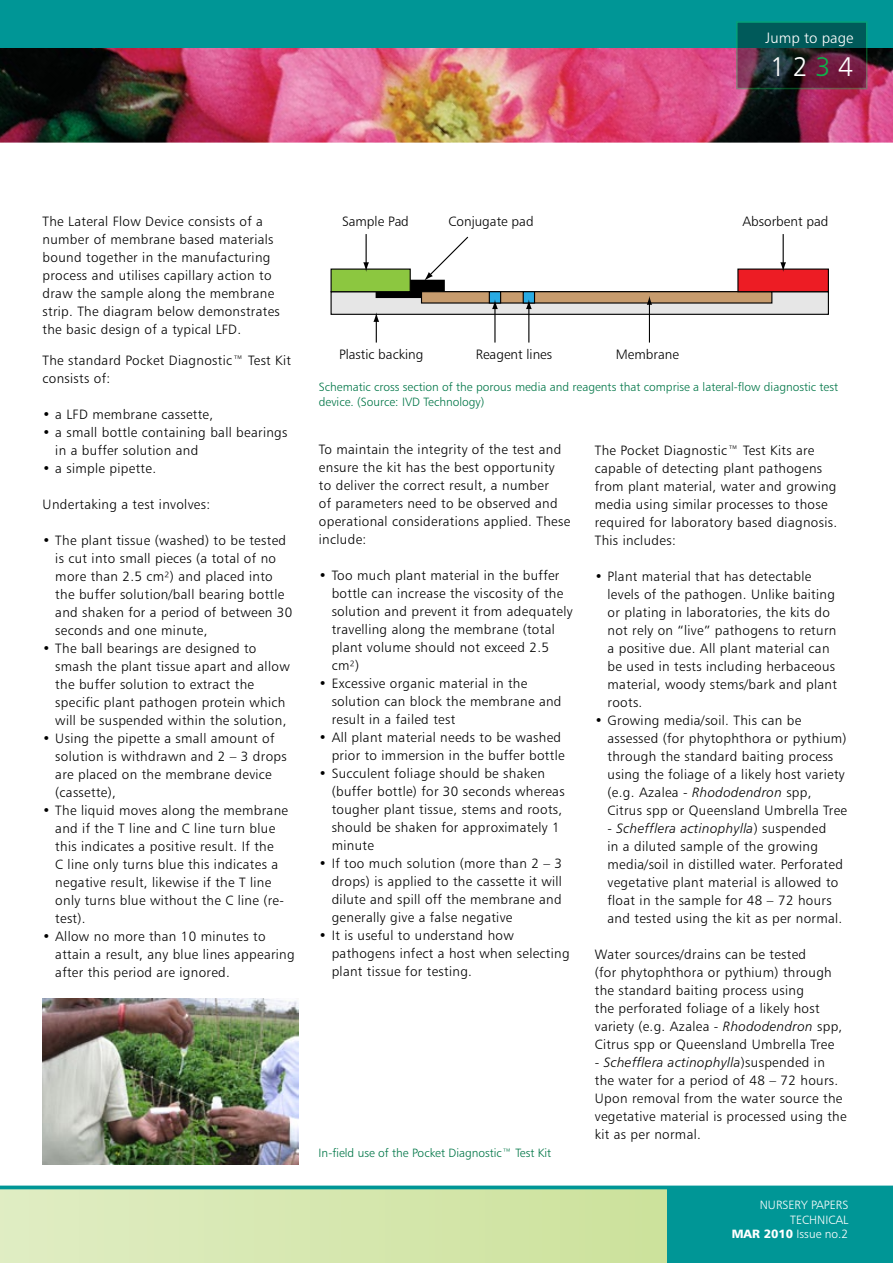
<style>
.page{position:relative;width:893px;height:1263px;background:#fff}
.page>*{position:absolute;margin:0;border:0;box-sizing:border-box;transform-origin:0 0}
.t1{font:27px "Humanist 777 BT Light B";color:#fff}
.t2{font:15px "Humanist 777 BT Light B";color:#fff}
.bulletpoints{font:13.5px/18px "Humanist 777 BT Light B";letter-spacing:.025em;color:#000}
.bulletpoints-2{font:13.5px "Humanist 777 BT Light B";color:#000}
.t3{font:12px/14.4px "Humanist 777 BT Light B";color:#007647}
.t4{font:12px "Humanist 777 BT Light B";color:#fff}
.s1{color:#0db14b}
.s2{font-family:"Humanist 777 BT Light Italic B"}
.s3{font-family:"Humanist 777 BT Black B"}
</style>
<div class="page">
<div style="left:666px;top:1189px;width:227px;height:74px;background:#009696"></div>
<div style="left:0;top:1189px;width:666px;height:74px;background:linear-gradient(to right,#e0edc3,#cce29b)"></div>
<svg style="left:0;top:1185px;width:893px;height:4px;fill:#009696"></svg>
<img style="left:0;top:47px;width:893px;height:96px">
<div style="left:0;top:0;width:893px;height:47px;background:#009696"></div>
<img style="left:43px;top:999px;width:255px;height:165px">
<div style="left:331px;top:291px;width:498px;height:24px;background:#e6e6e6;border:1px solid #000"></div>
<div style="left:376px;top:280px;width:69px;height:18px;background:#000"></div>
<div style="left:421px;top:291px;width:351px;height:13px;background:#c79c6e;border:1px solid #000"></div>
<div style="left:737px;top:269px;width:92px;height:23px;background:#ed1c24;border:1px solid #000"></div>
<div style="left:331px;top:269px;width:80px;height:23px;background:#8cc740;border:1px solid #000"></div>
<div style="left:489px;top:291px;width:12px;height:13px;background:#29abe3;border:1px solid #000"></div>
<div style="left:523px;top:291px;width:12px;height:13px;background:#29abe3;border:1px solid #000"></div>
<hr style="left:494px;top:307px;width:1px;height:36px;background:#000">
<svg style="left:492px;top:300px;width:6px;height:9px"></svg>
<hr style="left:528px;top:307px;width:1px;height:36px;background:#000">
<svg style="left:526px;top:300px;width:6px;height:9px"></svg>
<hr style="left:649px;top:303px;width:1px;height:40px;background:#000">
<svg style="left:647px;top:296px;width:5px;height:9px"></svg>
<svg style="left:373px;top:312px;width:6px;height:31px"></svg>
<hr style="left:366px;top:234px;width:1px;height:30px;background:#000">
<svg style="left:363px;top:262px;width:6px;height:10px"></svg>
<hr style="left:783px;top:234px;width:1px;height:30px;background:#000">
<svg style="left:780px;top:262px;width:6px;height:10px"></svg>
<svg style="left:424px;top:236px;width:45px;height:45px"></svg>
<svg style="left:739px;top:24px;width:125px;height:62px"></svg>
<div style="left:736px;top:21px;width:131px;height:68px;border:2px solid #0db14b"></div>
<p class="t2" style="left:766px;top:29px;width:89px">Jump to page</p>
<p class="t1" style="left:770px;top:50px;width:85px">1 2 <span class="s1">3</span> 4</p>
<p class="bulletpoints" style="left:43px;top:212px;width:239px">The Lateral Flow Device consists of a number of membrane based materials bound together in the manufacturing process and utilises capillary action to draw the sample along the membrane strip. The diagram below demonstrates the basic design of a typical LFD.</p>
<p class="bulletpoints-2" style="left:342px;top:213px;width:68px">Sample Pad</p>
<p class="bulletpoints-2" style="left:339px;top:346px;width:86px">Plastic backing</p>
<p class="bulletpoints-2" style="left:476px;top:346px;width:78px">Reagent lines</p>
<p class="bulletpoints-2" style="left:616px;top:346px;width:65px">Membrane</p>
<p class="bulletpoints-2" style="left:449px;top:213px;width:87px">Conjugate pad</p>
<p class="bulletpoints-2" style="left:742px;top:213px;width:87px">Absorbent pad</p>
<p class="bulletpoints" style="left:43px;top:351px;width:250px">The standard Pocket Diagnostic™ Test Kit consists of:</p>
<p class="bulletpoints" style="left:43px;top:405px;width:172px">• a LFD membrane cassette,</p>
<p class="bulletpoints" style="left:55px;top:423px;width:234px;text-indent:-13px">• a small bottle containing ball bearings in a buffer solution and</p>
<p class="bulletpoints" style="left:43px;top:459px;width:115px">• a simple pipette.</p>
<p class="bulletpoints" style="left:43px;top:495px;width:169px">Undertaking a test involves:</p>
<p class="bulletpoints" style="left:55px;top:531px;width:239px;text-indent:-13px">• The plant tissue (washed) to be tested is cut into small pieces (a total of no more than 2.5 cm²) and placed into the buffer solution/ball bearing bottle and shaken for a period of between 30 seconds and one minute,</p>
<p class="bulletpoints" style="left:55px;top:639px;width:236px;text-indent:-13px">• The ball bearings are designed to smash the plant tissue apart and allow the buffer solution to extract the specific plant pathogen protein which will be suspended within the solution,</p>
<p class="bulletpoints" style="left:55px;top:729px;width:233px;text-indent:-13px">• Using the pipette a small amount of solution is withdrawn and 2 – 3 drops are placed on the membrane device (cassette),</p>
<p class="bulletpoints" style="left:55px;top:801px;width:234px;text-indent:-13px">• The liquid moves along the membrane and if the T line and C line turn blue this indicates a positive result. If the<br>C line only turns blue this indicates a negative result, likewise if the T line only turns blue without the C line (re&shy;test).</p>
<p class="bulletpoints" style="left:55px;top:927px;width:241px;text-indent:-13px">• Allow no more than 10 minutes to attain a result, any blue lines appearing after this period are ignored.</p>
<p class="t3" style="left:319px;top:380px;width:521px">Schematic cross section of the porous media and reagents that comprise a lateral-flow diagnostic test device. (Source: IVD Technology)</p>
<p class="bulletpoints" style="left:319px;top:440px;width:253px">To maintain the integrity of the test and ensure the kit has the best opportunity to deliver the correct result, a number<br>of parameters need to be observed and operational considerations applied. These include:</p>
<p class="bulletpoints" style="left:332px;top:566px;width:242px;text-indent:-13px">• Too much plant material in the buffer bottle can increase the viscosity of the solution and prevent it from adequately travelling along the membrane (total plant volume should not exceed 2.5 cm²)</p>
<p class="bulletpoints" style="left:332px;top:674px;width:231px;text-indent:-13px">• Excessive organic material in the solution can block the membrane and result in a failed test</p>
<p class="bulletpoints" style="left:319px;top:728px;width:247px;text-align:right">• All plant material needs to be washed prior to immersion in the buffer bottle</p>
<p class="bulletpoints" style="left:332px;top:764px;width:234px;text-indent:-13px">• Succulent foliage should be shaken (buffer bottle) for 30 seconds whereas tougher plant tissue, stems and roots, should be shaken for approximately 1 minute</p>
<p class="bulletpoints" style="left:332px;top:854px;width:232px;text-align:justify;text-indent:-13px">• If too much solution (more than 2 – 3 drops) is applied to the cassette it will dilute and spill off the membrane and generally give a false negative</p>
<p class="bulletpoints" style="left:332px;top:926px;width:239px;text-indent:-13px">• It is useful to understand how pathogens infect a host when selecting plant tissue for testing.</p>
<p class="bulletpoints" style="left:595px;top:441px;width:244px">The Pocket Diagnostic™ Test Kits are capable of detecting plant pathogens from plant material, water and growing media using similar processes to those required for laboratory based diagnosis.<br>This includes:</p>
<p class="bulletpoints" style="left:608px;top:567px;width:231px;text-indent:-13px">• Plant material that has detectable levels of the pathogen. Unlike baiting or plating in laboratories, the kits do not rely on “live” pathogens to return a positive due. All plant material can be used in tests including herbaceous material, woody stems/bark and plant roots.</p>
<p class="bulletpoints" style="left:608px;top:711px;width:241px;text-indent:-13px">• Growing media/soil. This can be assessed (for phytophthora or pythium) through the standard baiting process using the foliage of a likely host variety (e.g. Azalea - <span class="s2">Rhododendron</span> spp, Citrus spp or Queensland Umbrella Tree</p>
<p class="bulletpoints" style="left:608px;top:819px;width:237px">- <span class="s2">Schefflera actinophylla</span>) suspended<br>in a diluted sample of the growing media/soil in distilled water. Perforated vegetative plant material is allowed to float in the sample for 48 – 72 hours and tested using the kit as per normal.</p>
<p class="bulletpoints" style="left:595px;top:945px;width:249px">Water sources/drains can be tested<br>(for phytophthora or pythium) through the standard baiting process using<br>the perforated foliage of a likely host variety (e.g. Azalea - <span class="s2">Rhododendron</span> spp, Citrus spp or Queensland Umbrella Tree</p>
<p class="bulletpoints" style="left:595px;top:1053px;width:253px">- <span class="s2">Schefflera actinophylla</span>)suspended in the water for a period of 48 – 72 hours.<br>Upon removal from the water source the vegetative material is processed using the kit as per normal.</p>
<p class="t3" style="left:319px;top:1146px;width:234px">In-field use of the Pocket Diagnostic™ Test Kit</p>
<p class="t4" style="left:760px;top:1198px;width:90px">NURSERY PAPERS</p>
<p class="t4" style="left:790px;top:1212px;width:60px">TECHNICAL</p>
<p class="t4" style="left:732px;top:1227px;width:118px"><span class="s3">MAR 2010</span> Issue no.2</p>
</div>
